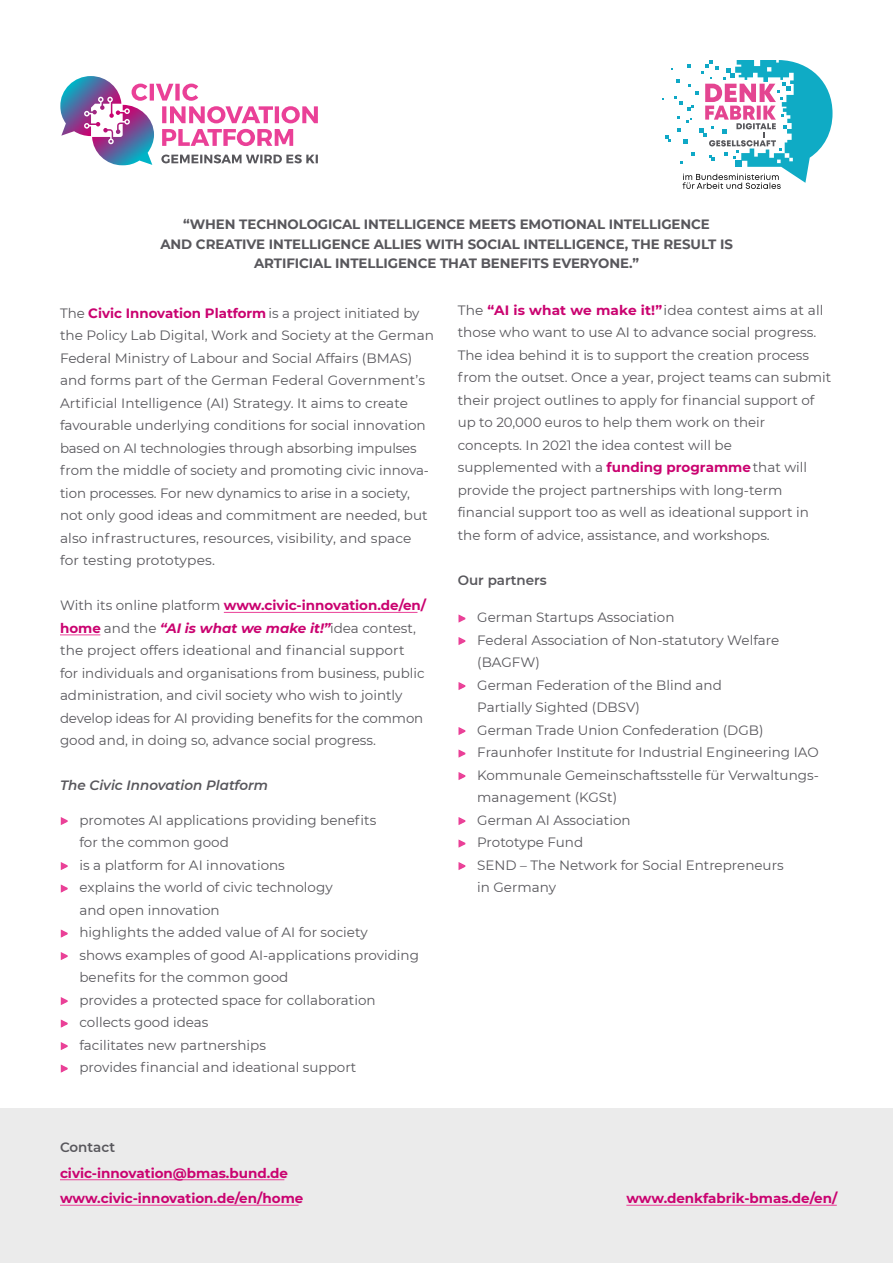
<style>
.page{position:relative;width:893px;height:1263px;background:#fff}
.page>*{position:absolute;margin:0;border:0;box-sizing:border-box;transform-origin:0 0}
.t1{font:13.5px/22.5px "Montserrat";color:#58575c}
.t2{font:700 13.5px/19.5px "Montserrat";letter-spacing:-.005em;color:#58575c;text-align:center}
.t3{font:700 13.5px/25.5px "Montserrat";color:#ca0370}
.t4{font:italic 600 13.5px "Montserrat";color:#58575c}
.t5{font:600 13.5px "Montserrat";color:#58575c}
.s1{font-weight:700;color:#ca0370}
.s2{font-weight:700;font-style:italic;color:#ca0370}
.s3{font-weight:900;color:#ea4097}
</style>
<div class="page">
<div style="left:0;top:1108px;width:893px;height:155px;background:#ebebeb"></div>
<hr style="left:224px;top:612px;width:194px;height:1px;background:#ea4097">
<hr style="left:60px;top:635px;width:40px;height:1px;background:#ea4097">
<hr style="left:60px;top:1179px;width:224px;height:1px;background:#ea4097">
<hr style="left:60px;top:1205px;width:239px;height:1px;background:#ea4097">
<hr style="left:626px;top:1205px;width:211px;height:1px;background:#ea4097">
<svg style="left:161px;top:155px;width:157px;height:8px"></svg>
<svg style="left:162px;top:129px;width:131px;height:17px"></svg>
<svg style="left:132px;top:84px;width:186px;height:39px"></svg>
<img style="left:92px;top:105px;width:62px;height:60px">
<img style="left:60px;top:76px;width:61px;height:60px">
<svg style="left:60px;top:817px;width:8px;height:8px"></svg>
<svg style="left:60px;top:862px;width:8px;height:8px"></svg>
<svg style="left:60px;top:884px;width:8px;height:9px"></svg>
<svg style="left:60px;top:929px;width:8px;height:9px"></svg>
<svg style="left:60px;top:952px;width:8px;height:8px"></svg>
<svg style="left:60px;top:997px;width:8px;height:8px"></svg>
<svg style="left:60px;top:1019px;width:8px;height:9px"></svg>
<svg style="left:60px;top:1042px;width:8px;height:8px"></svg>
<svg style="left:60px;top:1064px;width:8px;height:9px"></svg>
<svg style="left:458px;top:614px;width:8px;height:9px"></svg>
<svg style="left:458px;top:637px;width:8px;height:8px"></svg>
<svg style="left:458px;top:682px;width:8px;height:8px"></svg>
<svg style="left:458px;top:727px;width:8px;height:8px"></svg>
<svg style="left:458px;top:749px;width:8px;height:9px"></svg>
<svg style="left:458px;top:772px;width:8px;height:8px"></svg>
<svg style="left:458px;top:817px;width:8px;height:8px"></svg>
<svg style="left:458px;top:839px;width:8px;height:9px"></svg>
<svg style="left:458px;top:862px;width:8px;height:8px"></svg>
<svg style="left:663px;top:60px;width:169px;height:129px"></svg>
<h1 class="t2" style="left:160px;top:214px;width:574px">“WHEN TECHNOLOGICAL INTELLIGENCE MEETS EMOTIONAL INTELLIGENCE<br>AND CREATIVE INTELLIGENCE ALLIES WITH SOCIAL INTELLIGENCE, THE RESULT IS<br>ARTIFICIAL INTELLIGENCE THAT BENEFITS EVERYONE.”</h1>
<p class="t1" style="left:60px;top:301px;width:375px">The <span class="s1">Civic Innovation Platform</span> is a project initiated by the Policy Lab Digital, Work and Society at the German Federal Ministry of Labour and Social Affairs (BMAS) and forms part of the German Federal Government’s Artificial Intelligence (AI) Strategy. It aims to create favourable underlying conditions for social innovation based on AI technologies through absorbing impulses from the middle of society and promoting civic innova&shy;tion processes. For new dynamics to arise in a society, not only good ideas and commitment are needed, but also infrastructures, resources, visibility, and space<br>for testing prototypes.</p>
<p class="t1" style="left:60px;top:594px;width:368px">With its online platform <span class="s1">www.civic-innovation.de/en/ home</span> and the <span class="s2">“AI is what we make it!”</span>idea contest, the project offers ideational and financial support<br>for individuals and organisations from business, public administration, and civil society who wish to jointly develop ideas for AI providing benefits for the common good and, in doing so, advance social progress.</p>
<h2 class="t4" style="left:60px;top:776px;width:209px">The Civic Innovation Platform</h2>
<p class="t1" style="left:79px;top:808px;width:298px;text-indent:-19px"><span class="s3">▶</span> promotes AI applications providing benefits for the common good</p>
<p class="t1" style="left:60px;top:853px;width:226px"><span class="s3">▶</span> is a platform for AI innovations</p>
<p class="t1" style="left:79px;top:876px;width:255px;text-indent:-19px"><span class="s3">▶</span> explains the world of civic technology and open innovation</p>
<p class="t1" style="left:60px;top:921px;width:309px"><span class="s3">▶</span> highlights the added value of AI for society</p>
<p class="t1" style="left:79px;top:943px;width:341px;text-indent:-19px"><span class="s3">▶</span> shows examples of good AI-applications providing benefits for the common good</p>
<p class="t1" style="left:60px;top:988px;width:317px"><span class="s3">▶</span> provides a protected space for collaboration</p>
<p class="t1" style="left:60px;top:1011px;width:150px"><span class="s3">▶</span> collects good ideas</p>
<p class="t1" style="left:60px;top:1033px;width:207px"><span class="s3">▶</span> facilitates new partnerships</p>
<p class="t1" style="left:60px;top:1056px;width:298px"><span class="s3">▶</span> provides financial and ideational support</p>
<h2 class="t1" style="left:458px;top:298px;width:375px">The <span class="s1">“AI is what we make it!”</span>idea contest aims at all those who want to use AI to advance social progress.<br>The idea behind it is to support the creation process from the outset. Once a year, project teams can submit their project outlines to apply for financial support of up to 20,000 euros to help them work on their concepts. In 2021 the idea contest will be supplemented with a <span class="s1">funding programme</span>that will provide the project partnerships with long-term financial support too as well as ideational support in the form of advice, assistance, and workshops.</h2>
<h2 class="t5" style="left:458px;top:570px;width:91px">Our partners</h2>
<p class="t1" style="left:458px;top:606px;width:218px"><span class="s3">▶</span> German Startups Association</p>
<p class="t1" style="left:477px;top:628px;width:303px;text-indent:-19px"><span class="s3">▶</span> Federal Association of Non-statutory Welfare (BAGFW)</p>
<p class="t1" style="left:477px;top:673px;width:246px;text-indent:-19px"><span class="s3">▶</span> German Federation of the Blind and<br>Partially Sighted (DBSV)</p>
<p class="t1" style="left:458px;top:718px;width:307px"><span class="s3">▶</span> German Trade Union Confederation (DGB)</p>
<p class="t1" style="left:458px;top:741px;width:362px"><span class="s3">▶</span> Fraunhofer Institute for Industrial Engineering IAO</p>
<p class="t1" style="left:477px;top:763px;width:343px;text-indent:-19px"><span class="s3">▶</span> Kommunale Gemeinschaftsstelle für Verwaltungs&shy;management (KGSt)</p>
<p class="t1" style="left:458px;top:808px;width:174px"><span class="s3">▶</span> German AI Association</p>
<p class="t1" style="left:458px;top:831px;width:127px"><span class="s3">▶</span> Prototype Fund</p>
<p class="t1" style="left:477px;top:853px;width:308px;text-indent:-19px"><span class="s3">▶</span> SEND – The Network for Social Entrepreneurs in Germany</p>
<h2 class="t5" style="left:60px;top:1137px;width:57px">Contact</h2>
<p class="t3" style="left:60px;top:1159px;width:245px">civic-innovation@bmas.bund.de www.civic-innovation.de/en/home</p>
<p class="t3" style="left:626px;top:1185px;width:212px">www.denkfabrik-bmas.de/en/</p>
</div>
